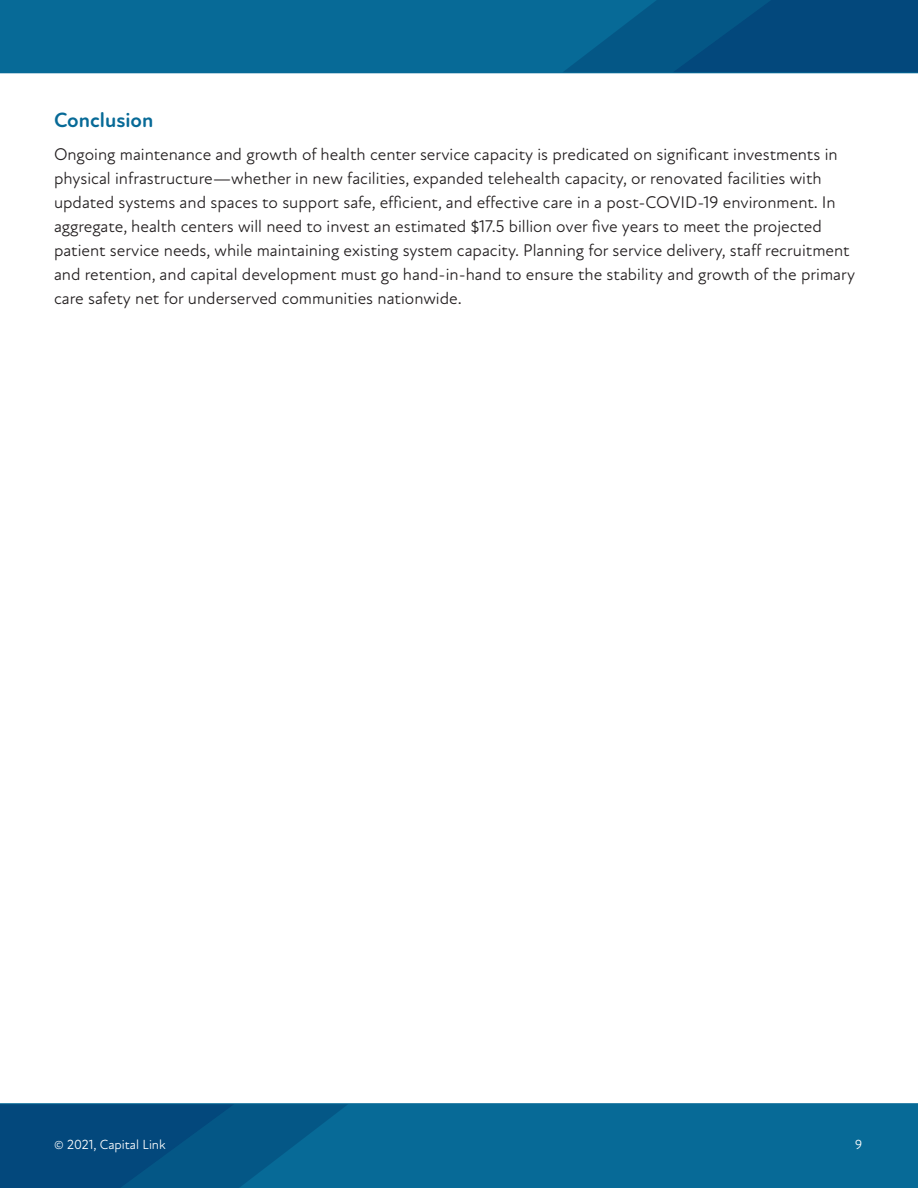
<style>
.page{position:relative;width:918px;height:1188px;background:#fff}
.page>*{position:absolute;margin:0;border:0;box-sizing:border-box;transform-origin:0 0}
.t1{font:700 21px "Atten Round New";color:#076a97}
.t2{font:17.25px/24px "Atten Round New";color:#231f20}
.t3{font:13.5px "Atten Round New";color:#fff}
</style>
<div class="page">
<div style="left:0;top:0;width:918px;height:79px;background:#076a97"></div>
<svg style="left:564px;top:0;width:354px;height:72px;background:#035182"></svg>
<div style="left:0;top:73px;width:918px;height:12px;background:#fff"></div>
<div style="left:0;top:1097px;width:918px;height:91px;background:#076a97"></div>
<svg style="left:0;top:1104px;width:347px;height:84px"></svg>
<div style="left:0;top:1091px;width:918px;height:12px;background:#fff"></div>
<p class="t1" style="left:54px;top:107px;width:101px">Conclusion</p>
<p class="t2" style="left:54px;top:142px;width:803px">Ongoing maintenance and growth of health center service capacity is predicated on significant investments in physical infrastructure—whether in new facilities, expanded telehealth capacity, or renovated facilities with updated systems and spaces to support safe, efficient, and effective care in a post-COVID-19 environment. In aggregate, health centers will need to invest an estimated $17.5 billion over five years to meet the projected patient service needs, while maintaining existing system capacity. Planning for service delivery, staff recruitment and retention, and capital development must go hand-in-hand to ensure the stability and growth of the primary care safety net for underserved communities nationwide.</p>
<p class="t3" style="left:54px;top:1134px;width:113px">© 2021, Capital Link</p>
<p class="t3" style="left:855px;top:1134px;width:9px">9</p>
<p class="t3" style="left:54px;top:1136px;width:113px">© 2021, Capital Link</p>
<p class="t3" style="left:855px;top:1136px;width:9px">9</p>
</div>
